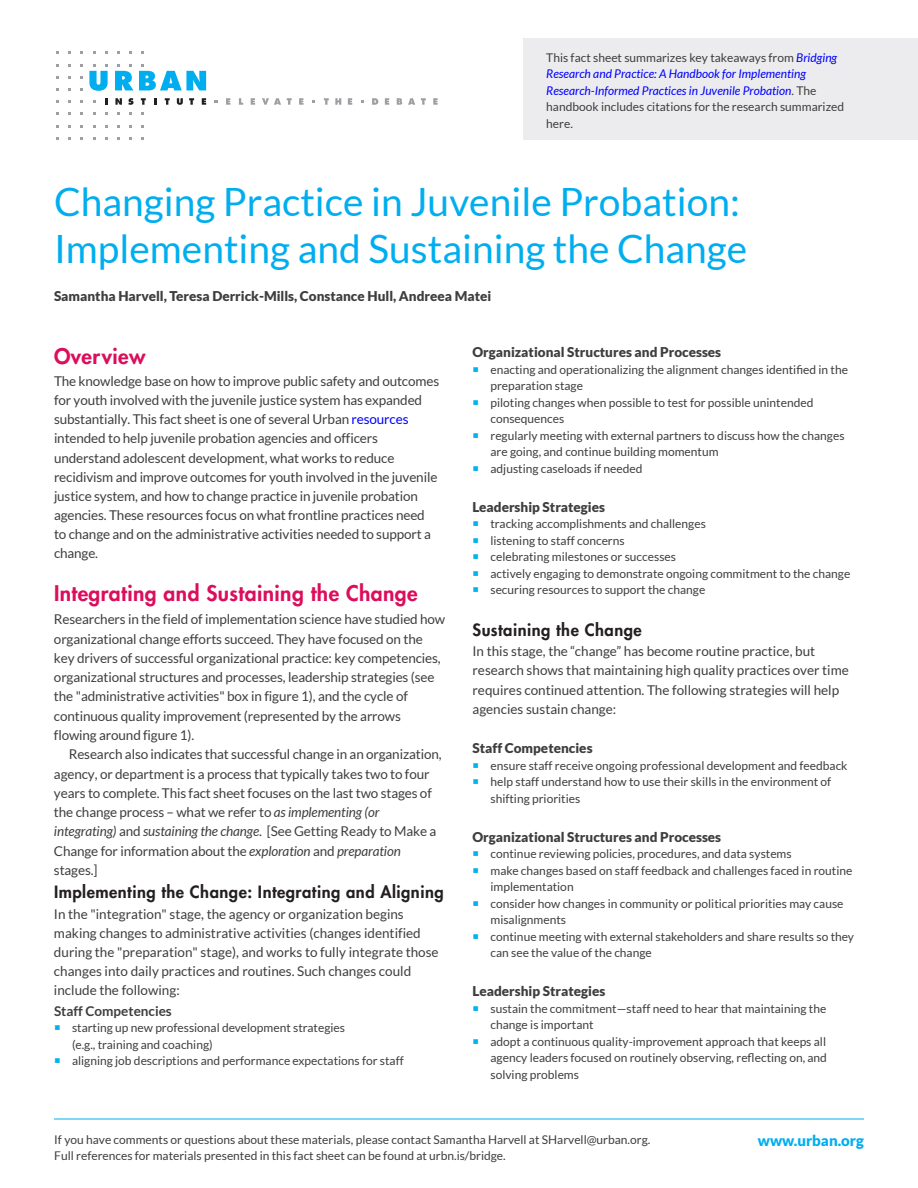
<style>
.page{position:relative;width:918px;height:1188px;background:#fff}
.page>*{position:absolute;margin:0;border:0;box-sizing:border-box;transform-origin:0 0}
.heading_1{font:39px/46.8px "Lato";color:#00aeef}
.body{font:800 21px "Futura Std";letter-spacing:.02em;color:#dc0e5c}
.body-2{font:800 16.5px "Futura Std";letter-spacing:.03em;color:#231f20}
.heading_4{font:800 16.5px "Futura Std";letter-spacing:.03em;color:#231f20}
.box_body{font:900 15px "Lato";color:#00aeef}
.body-3{font:13.5px/19.2px "Lato";letter-spacing:-.01em;color:#3e3e3f}
.body-4{font:900 13.5px "Lato";color:#3e3e3f}
.body-5{font:italic 13.5px "Lato";letter-spacing:-.01em;color:#3e3e3f}
.body-6{font:700 13.5px "Lato";color:#3e3e3f}
.box_body-2{font:12px/16.5px "Lato";color:#3e3e3f}
.s1{font-style:italic;color:#00f}
.s2{color:#00f}
.s3{font-style:italic}
.s4{font-style:normal}
</style>
<div class="page">
<hr style="left:54px;top:1119px;width:810px;height:1px;background:#00aeef">
<div style="left:523px;top:38px;width:395px;height:101px;background:#ececee"></div>
<svg style="left:105px;top:98px;width:3px;height:7px"></svg>
<svg style="left:115px;top:98px;width:7px;height:7px"></svg>
<svg style="left:128px;top:98px;width:6px;height:7px"></svg>
<svg style="left:141px;top:98px;width:5px;height:7px"></svg>
<svg style="left:154px;top:98px;width:2px;height:7px"></svg>
<svg style="left:165px;top:98px;width:5px;height:7px"></svg>
<svg style="left:177px;top:98px;width:6px;height:7px"></svg>
<svg style="left:189px;top:98px;width:5px;height:7px"></svg>
<svg style="left:202px;top:98px;width:4px;height:7px"></svg>
<svg style="left:115px;top:64px;width:91px;height:26px"></svg>
<svg style="left:89px;top:64px;width:19px;height:27px"></svg>
<svg style="left:226px;top:98px;width:4px;height:7px"></svg>
<svg style="left:239px;top:98px;width:4px;height:7px"></svg>
<svg style="left:251px;top:98px;width:4px;height:7px"></svg>
<svg style="left:299px;top:98px;width:5px;height:7px"></svg>
<svg style="left:262px;top:98px;width:19px;height:7px"></svg>
<svg style="left:287px;top:98px;width:5px;height:7px"></svg>
<svg style="left:372px;top:98px;width:6px;height:7px"></svg>
<svg style="left:385px;top:98px;width:4px;height:7px"></svg>
<svg style="left:433px;top:98px;width:5px;height:7px"></svg>
<svg style="left:397px;top:98px;width:5px;height:7px"></svg>
<svg style="left:408px;top:98px;width:7px;height:7px"></svg>
<svg style="left:421px;top:98px;width:5px;height:7px"></svg>
<svg style="left:324px;top:98px;width:5px;height:7px"></svg>
<svg style="left:335px;top:98px;width:6px;height:7px"></svg>
<svg style="left:348px;top:98px;width:4px;height:7px"></svg>
<p class="box_body-2" style="left:546px;top:49px;width:299px">This fact sheet summarizes key takeaways from <span class="s1">Bridging Research and Practice: A Handbook for Implementing Research-Informed Practices in Juvenile Probation</span>. The handbook includes citations for the research summarized here.</p>
<p class="heading_1" style="left:54px;top:178px;width:695px">Changing Practice in Juvenile Probation:<br>Implementing and Sustaining the Change</p>
<p class="body-4" style="left:54px;top:288px;width:439px">Samantha Harvell, Teresa Derrick-Mills, Constance Hull, Andreea Matei</p>
<p class="body" style="left:54px;top:342px;width:93px">Overview</p>
<p class="body-3" style="left:54px;top:371px;width:387px">The knowledge base on how to improve public safety and outcomes for youth involved with the juvenile justice system has expanded substantially. This fact sheet is one of several Urban <span class="s2">resources </span>intended to help juvenile probation agencies and officers understand adolescent development, what works to reduce recidivism and improve outcomes for youth involved in the juvenile justice system, and how to change practice in juvenile probation agencies. These resources focus on what frontline practices need to change and on the administrative activities needed to support a change.</p>
<p class="body" style="left:54px;top:580px;width:365px">Integrating and Sustaining the Change</p>
<p class="body-3" style="left:54px;top:610px;width:393px">Researchers in the field of implementation science have studied how</p>
<p class="body-3" style="left:54px;top:629px;width:370px">organizational change efforts succeed. They have focused on the</p>
<p class="body-3" style="left:54px;top:648px;width:388px">key drivers of successful organizational practice: key competencies,</p>
<p class="body-3" style="left:54px;top:668px;width:382px">organizational structures and processes, leadership strategies (see</p>
<p class="body-3" style="left:54px;top:687px;width:356px">the "administrative activities" box in figure 1), and the cycle of</p>
<p class="body-3" style="left:54px;top:706px;width:349px">continuous quality improvement (represented by the arrows</p>
<p class="body-3" style="left:54px;top:725px;width:142px">flowing around figure 1).</p>
<p class="body-3" style="left:69px;top:745px;width:374px">Research also indicates that successful change in an organization,</p>
<p class="body-3" style="left:54px;top:764px;width:377px">agency, or department is a process that typically takes two to four</p>
<p class="body-3" style="left:54px;top:783px;width:379px">years to complete. This fact sheet focuses on the last two stages of</p>
<p class="body-3" style="left:54px;top:803px;width:327px">the change process – what we refer to <span class="s3">as implementing (or</span></p>
<p class="body-5" style="left:54px;top:824px;width:384px">integrating) <span class="s4">and</span> sustaining the change<span class="s4">. [See Getting Ready to Make a</span></p>
<p class="body-3" style="left:54px;top:841px;width:348px">Change for information about the <span class="s3">exploration</span> and <span class="s3">preparation</span></p>
<p class="body-3" style="left:54px;top:860px;width:45px">stages.]</p>
<p class="body-2" style="left:54px;top:881px;width:391px">Implementing the Change: Integrating and Aligning</p>
<p class="body-3" style="left:54px;top:905px;width:386px">In the "integration" stage, the agency or organization begins making changes to administrative activities (changes identified during the "preparation" stage), and works to fully integrate those changes into daily practices and routines. Such changes could include the following:</p>
<p class="body-6" style="left:54px;top:1003px;width:119px">Staff Competencies</p>
<p class="box_body-2" style="left:72px;top:1020px;width:275px">starting up new professional development strategies (e.g., training and coaching)</p>
<p class="box_body-2" style="left:72px;top:1053px;width:333px">aligning job descriptions and performance expectations for staff</p>
<p class="body-4" style="left:472px;top:344px;width:250px">Organizational Structures and Processes</p>
<p class="box_body-2" style="left:490px;top:361px;width:359px">enacting and operationalizing the alignment changes identified in the preparation stage</p>
<p class="box_body-2" style="left:490px;top:394px;width:324px">piloting changes when possible to test for possible unintended consequences</p>
<p class="box_body-2" style="left:490px;top:427px;width:356px">regularly meeting with external partners to discuss how the changes are going, and continue building momentum</p>
<p class="box_body-2" style="left:490px;top:460px;width:154px">adjusting caseloads if needed</p>
<p class="body-4" style="left:472px;top:499px;width:134px">Leadership Strategies</p>
<p class="box_body-2" style="left:490px;top:515px;width:217px">tracking accomplishments and challenges</p>
<p class="box_body-2" style="left:490px;top:532px;width:136px">listening to staff concerns</p>
<p class="box_body-2" style="left:490px;top:548px;width:187px">celebrating milestones or successes</p>
<p class="box_body-2" style="left:490px;top:565px;width:361px">actively engaging to demonstrate ongoing commitment to the change</p>
<p class="box_body-2" style="left:490px;top:581px;width:216px">securing resources to support the change</p>
<p class="heading_4" style="left:472px;top:620px;width:171px">Sustaining the Change</p>
<p class="body-3" style="left:472px;top:641px;width:378px">In this stage, the “change” has become routine practice, but research shows that maintaining high quality practices over time requires continued attention. The following strategies will help agencies sustain change:</p>
<p class="body-4" style="left:472px;top:740px;width:122px">Staff Competencies</p>
<p class="box_body-2" style="left:490px;top:757px;width:359px">ensure staff receive ongoing professional development and feedback</p>
<p class="box_body-2" style="left:490px;top:773px;width:342px">help staff understand how to use their skills in the environment of shifting priorities</p>
<p class="body-4" style="left:472px;top:829px;width:250px">Organizational Structures and Processes</p>
<p class="box_body-2" style="left:490px;top:845px;width:303px">continue reviewing policies, procedures, and data systems</p>
<p class="box_body-2" style="left:490px;top:862px;width:363px">make changes based on staff feedback and challenges faced in routine implementation</p>
<p class="box_body-2" style="left:490px;top:895px;width:355px">consider how changes in community or political priorities may cause misalignments</p>
<p class="box_body-2" style="left:490px;top:928px;width:365px">continue meeting with external stakeholders and share results so they can see the value of the change</p>
<p class="body-4" style="left:472px;top:983px;width:134px">Leadership Strategies</p>
<p class="box_body-2" style="left:490px;top:1000px;width:337px">sustain the commitment—staff need to hear that maintaining the change is important</p>
<p class="box_body-2" style="left:490px;top:1033px;width:338px;text-align:justify">adopt a continuous quality-improvement approach that keeps all agency leaders focused on routinely observing, reflecting on, and solving problems</p>
<p class="box_body-2" style="left:54px;top:1131px;width:598px">If you have comments or questions about these materials, please contact Samantha Harvell at SHarvell@urban.org.<br>Full references for materials presented in this fact sheet can be found at urbn.is/bridge.</p>
<p class="box_body" style="left:758px;top:1132px;width:108px">www.urban.org</p>
</div>
